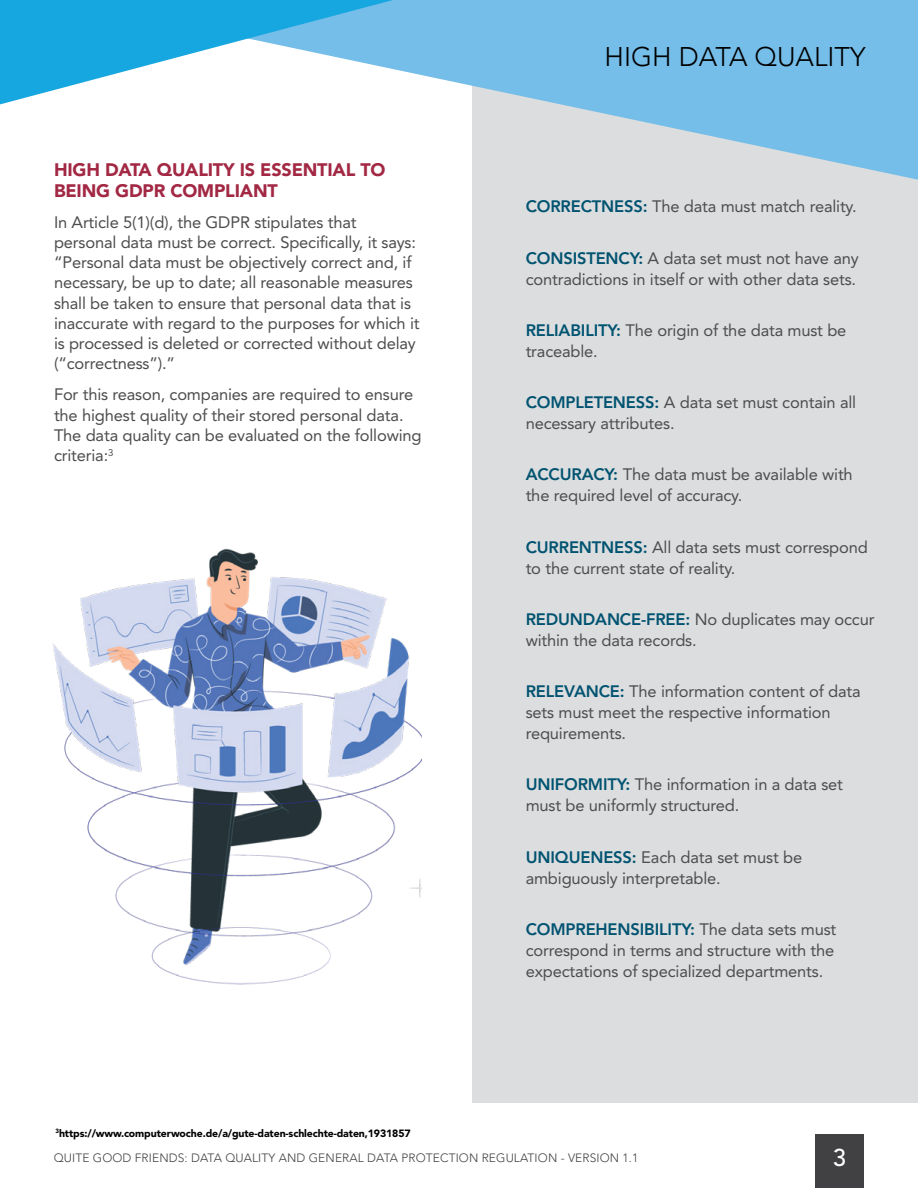
<style>
.page{position:relative;width:918px;height:1188px;background:#fff}
.page>*{position:absolute;margin:0;border:0;box-sizing:border-box;transform-origin:0 0}
.t1{font:300 27px "Avenir";color:#000}
.t2{font:500 24px "Avenir LT Std";color:#fff}
.t3{font:900 18px/21px "Avenir LT Std";letter-spacing:-.01em;color:#a22844}
.t4{font:16.5px/21px "Avenir LT Std";letter-spacing:-.01em;color:#4d4d4f}
.t5{font:300 12px "Avenir LT Std";letter-spacing:.01em;color:#414042}
.t6{font:900 10.5px "Avenir LT Std";letter-spacing:-.01em;color:#000}
.s1{font-weight:800;color:#005371}
</style>
<div class="page">
<div style="left:472px;top:85px;width:446px;height:1018px;background:#dcddde"></div>
<svg style="left:393px;top:0;width:525px;height:180px;fill:#75bee9"></svg>
<svg style="left:0;top:0;width:393px;height:104px"></svg>
<div style="left:815px;top:1134px;width:49px;height:54px;background:#414042"></div>
<img style="left:53px;top:548px;width:368px;height:437px">
<p class="t3" style="left:54px;top:159px;width:333px">HIGH DATA QUALITY IS ESSENTIAL TO<br>BEING GDPR COMPLIANT</p>
<p class="t4" style="left:54px;top:212px;width:367px;line-height:20.2px">In Article 5(1)(d), the GDPR stipulates that personal data must be correct. Specifically, it says: “Personal data must be objectively correct and, if necessary, be up to date; all reasonable measures shall be taken to ensure that personal data that is inaccurate with regard to the purposes for which it is processed is deleted or corrected without delay (“correctness”).”</p>
<p class="t4" style="left:54px;top:385px;width:369px;line-height:20.2px">For this reason, companies are required to ensure the highest quality of their stored personal data.<br>The data quality can be evaluated on the following criteria:<sup>3</sup></p>
<p class="t6" style="left:55px;top:1127px;width:357px"><sup>3</sup>https://www.computerwoche.de/a/gute-daten-schlechte-daten,1931857</p>
<h1 class="t1" style="left:605px;top:40px;width:262px">HIGH DATA QUALITY</h1>
<p class="t4" style="left:526px;top:196px;width:333px"><span class="s1">CORRECTNESS:</span> The data must match reality.</p>
<p class="t4" style="left:526px;top:248px;width:335px"><span class="s1">CONSISTENCY:</span> A data set must not have any contradictions in itself or with other data sets.</p>
<p class="t4" style="left:526px;top:320px;width:322px"><span class="s1">RELIABILITY:</span> The origin of the data must be traceable.</p>
<p class="t4" style="left:526px;top:392px;width:332px"><span class="s1">COMPLETENESS:</span> A data set must contain all necessary attributes.</p>
<p class="t4" style="left:526px;top:464px;width:329px"><span class="s1">ACCURACY:</span> The data must be available with the required level of accuracy.</p>
<p class="t4" style="left:526px;top:536px;width:344px"><span class="s1">CURRENTNESS:</span> All data sets must correspond to the current state of reality.</p>
<p class="t4" style="left:526px;top:609px;width:350px"><span class="s1">REDUNDANCE-FREE:</span> No duplicates may occur within the data records.</p>
<p class="t4" style="left:526px;top:681px;width:337px"><span class="s1">RELEVANCE:</span> The information content of data sets must meet the respective information requirements.</p>
<p class="t4" style="left:526px;top:774px;width:319px"><span class="s1">UNIFORMITY:</span> The information in a data set must be uniformly structured.</p>
<p class="t4" style="left:526px;top:846px;width:278px"><span class="s1">UNIQUENESS:</span> Each data set must be ambiguously interpretable.</p>
<p class="t4" style="left:526px;top:919px;width:312px;text-align:justify"><span class="s1">COMPREHENSIBILITY:</span> The data sets must correspond in terms and structure with the expectations of specialized departments.</p>
<p class="t5" style="left:54px;top:1151px;width:586px">QUITE GOOD FRIENDS: DATA QUALITY AND GENERAL DATA PROTECTION REGULATION - VERSION 1.1</p>
<h2 class="t2" style="left:833px;top:1144px;width:15px">3</h2>
</div>
